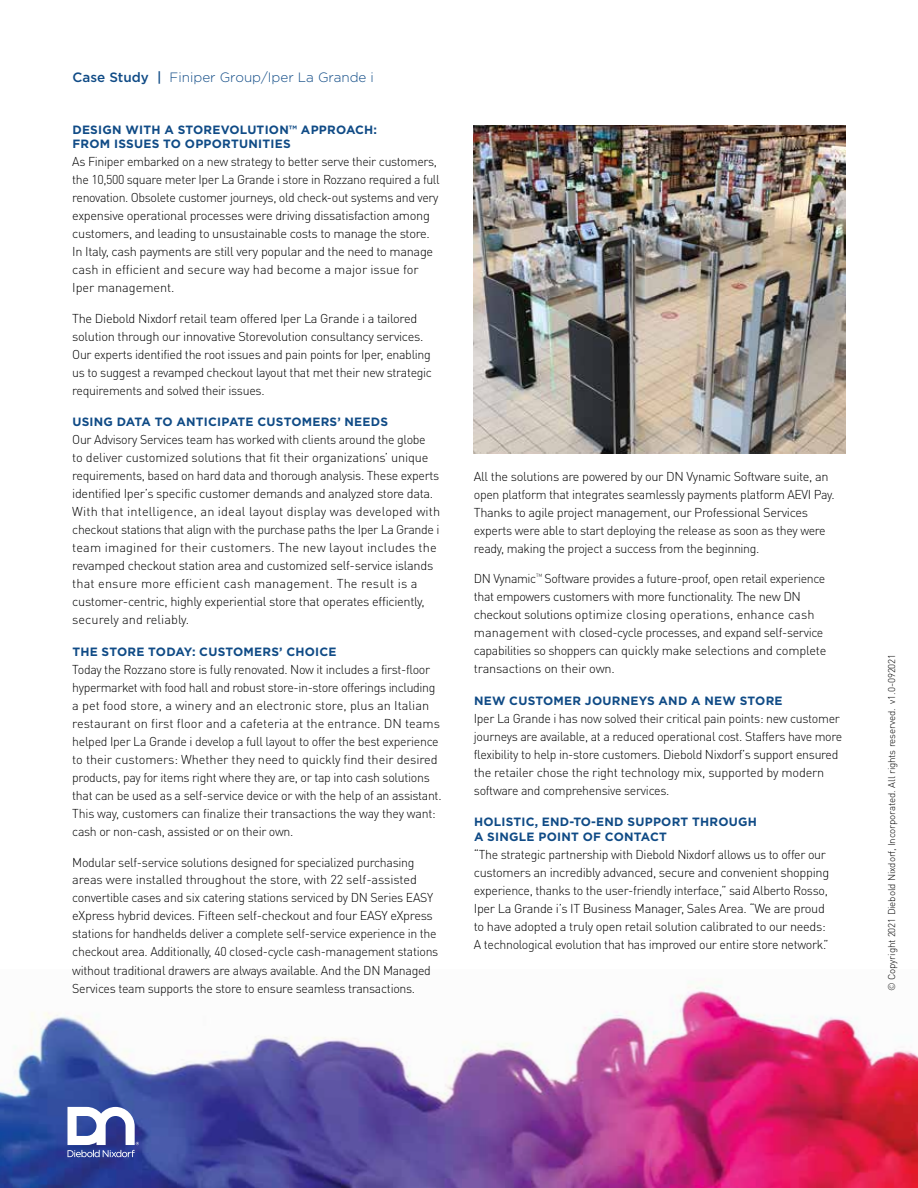
<style>
.page{position:relative;width:918px;height:1188px;background:#fff}
.page>*{position:absolute;margin:0;border:0;box-sizing:border-box;transform-origin:0 0}
.t1{font:300 13.5px "Gotham Pro";color:#104b86}
.t2{font:300 12.75px/18px "DIN Pro";letter-spacing:-.025em;color:#000}
.t3{font:700 12px/14.4px "Gotham Pro";letter-spacing:.02em;color:#104b86}
.t4{font:300 9.75px "DIN Pro";letter-spacing:-.01em;color:#000}
.s1{font-weight:500}
</style>
<div class="page">
<img style="left:0;top:981px;width:918px;height:207px">
<svg style="left:67px;top:1107px;width:72px;height:50px"></svg>
<img style="left:474px;top:125px;width:372px;height:329px">
<p class="t1" style="left:72px;top:70px;width:303px"><span class="s1">Case Study |</span> Finiper Group/Iper La Grande i</p>
<p class="t3" style="left:72px;top:122px;width:306px">DESIGN WITH A STOREVOLUTION™ APPROACH:<br>FROM ISSUES TO OPPORTUNITIES</p>
<p class="t2" style="left:72px;top:152px;width:369px">As Finiper embarked on a new strategy to better serve their customers, the 10,500 square meter Iper La Grande i store in Rozzano required a full renovation. Obsolete customer journeys, old check-out systems and very expensive operational processes were driving dissatisfaction among customers, and leading to unsustainable costs to manage the store.<br>In Italy, cash payments are still very popular and the need to manage cash in efficient and secure way had become a major issue for Iper management.</p>
<p class="t2" style="left:72px;top:309px;width:361px">The Diebold Nixdorf retail team offered Iper La Grande i a tailored solution through our innovative Storevolution consultancy services.<br>Our experts identified the root issues and pain points for Iper, enabling us to suggest a revamped checkout layout that met their new strategic requirements and solved their issues.</p>
<p class="t3" style="left:72px;top:415px;width:317px">USING DATA TO ANTICIPATE CUSTOMERS’ NEEDS</p>
<p class="t2" style="left:72px;top:430px;width:369px">Our Advisory Services team has worked with clients around the globe<br>to deliver customized solutions that fit their organizations’ unique requirements, based on hard data and thorough analysis. These experts identified Iper’s specific customer demands and analyzed store data.<br>With that intelligence, an ideal layout display was developed with checkout stations that align with the purchase paths the Iper La Grande i team imagined for their customers. The new layout includes the revamped checkout station area and customized self-service islands that ensure more efficient cash management. The result is a customer-centric, highly experiential store that operates efficiently, securely and reliably.</p>
<p class="t3" style="left:72px;top:644px;width:266px">THE STORE TODAY: CUSTOMERS’ CHOICE</p>
<p class="t2" style="left:72px;top:659px;width:371px">Today the Rozzano store is fully renovated. Now it includes a first-floor hypermarket with food hall and robust store-in-store offerings including a pet food store, a winery and an electronic store, plus an Italian restaurant on first floor and a cafeteria at the entrance. DN teams helped Iper La Grande i develop a full layout to offer the best experience to their customers: Whether they need to quickly find their desired products, pay for items right where they are, or tap into cash solutions that can be used as a self-service device or with the help of an assistant.<br>This way, customers can finalize their transactions the way they want: cash or non-cash, assisted or on their own.</p>
<p class="t2" style="left:72px;top:852px;width:368px">Modular self-service solutions designed for specialized purchasing areas were installed throughout the store, with 22 self-assisted convertible cases and six catering stations serviced by DN Series EASY eXpress hybrid devices. Fifteen self-checkout and four EASY eXpress stations for handhelds deliver a complete self-service experience in the checkout area. Additionally, 40 closed-cycle cash-management stations without traditional drawers are always available. And the DN Managed Services team supports the store to ensure seamless transactions.</p>
<p class="t2" style="left:474px;top:466px;width:362px">All the solutions are powered by our DN Vynamic Software suite, an open platform that integrates seamlessly payments platform AEVI Pay.<br>Thanks to agile project management, our Professional Services experts were able to start deploying the release as soon as they were ready, making the project a success from the beginning.</p>
<p class="t2" style="left:474px;top:569px;width:354px">DN Vynamic<sup>™</sup> Software provides a future-proof, open retail experience that empowers customers with more functionality. The new DN checkout solutions optimize closing operations, enhance cash management with closed-cycle processes, and expand self-service capabilities so shoppers can quickly make selections and complete transactions on their own.</p>
<p class="t3" style="left:474px;top:693px;width:310px">NEW CUSTOMER JOURNEYS AND A NEW STORE</p>
<p class="t2" style="left:474px;top:708px;width:370px">Iper La Grande i has now solved their critical pain points: new customer journeys are available, at a reduced operational cost. Staffers have more flexibility to help in-store customers. Diebold Nixdorf’s support ensured the retailer chose the right technology mix, supported by modern software and comprehensive services.</p>
<p class="t3" style="left:474px;top:814px;width:285px">HOLISTIC, END-TO-END SUPPORT THROUGH<br>A SINGLE POINT OF CONTACT</p>
<p class="t2" style="left:474px;top:844px;width:357px">“The strategic partnership with Diebold Nixdorf allows us to offer our customers an incredibly advanced, secure and convenient shopping experience, thanks to the user-friendly interface,” said Alberto Rosso, Iper La Grande i’s IT Business Manager, Sales Area. “We are proud to have adopted a truly open retail solution calibrated to our needs:<br>A technological evolution that has improved our entire store network.”</p>
<p class="t4" style="left:884px;top:991px;width:339px;rotate:-90deg">© Copyright 2021 Diebold Nixdorf, Incorporated. All rights reserved. v1.0-092021</p>
</div>
